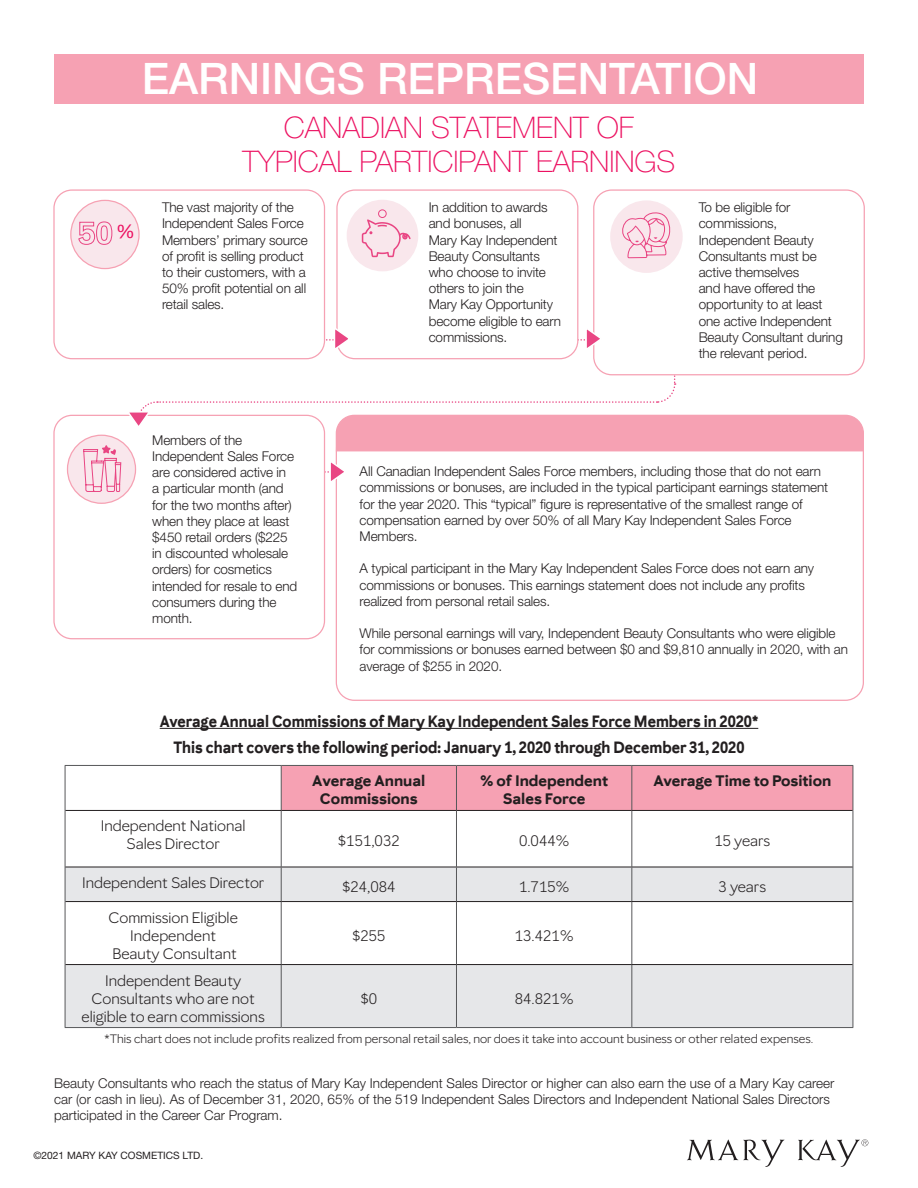
<style>
.page{position:relative;width:918px;height:1188px;background:#fff}
.page>*{position:absolute;margin:0;border:0;box-sizing:border-box;transform-origin:0 0}
.t1{font:500 43.5px "Helvetica Neue LT Std";color:#fff}
.t2{font:100 29.85px/34.2px "Helvetica Neue LT Std";color:#ec1161;text-align:center}
.t3{font:18.75px "Helvetica Neue LT Std";color:#ec1161}
.t4{font:700 16.2px/25.8px "Mary Kay Sans";color:#231f20;text-align:center;scale:.9 1}
.t5{font:15px/18px "Mary Kay Sans";color:#231f20;text-align:center}
.t6{font:700 15px/18px "Mary Kay Sans";color:#231f20;text-align:center}
.t7{font:300 13.5px/16.2px "Helvetica Neue LT Std";letter-spacing:-.01em;color:#231f20}
.t8{font:12px "Mary Kay Sans";color:#231f20}
.t9{font:10.2px "Helvetica Neue LT Std";color:#231f20}
</style>
<div class="page">
<div style="left:54px;top:54px;width:810px;height:50px;background:#f6a1b3"></div>
<div style="left:347px;top:200px;width:71px;height:71px;background:#f9e7ec;border-radius:50%"></div>
<hr style="left:160px;top:728px;width:598px;height:1px;background:#231f20">
<div style="left:282px;top:766px;width:571px;height:44px;background:#f6a1b3"></div>
<svg style="left:66px;top:868px;width:787px;height:159px;fill:#e6e7e9"></svg>
<hr style="left:65px;top:765px;width:216px;height:1px;background:#57585a">
<hr style="left:65px;top:766px;width:1px;height:44px;background:#57585a">
<hr style="left:281px;top:765px;width:175px;height:1px;background:#57585a">
<hr style="left:456px;top:765px;width:176px;height:1px;background:#57585a">
<hr style="left:632px;top:765px;width:221px;height:1px;background:#57585a">
<hr style="left:853px;top:766px;width:1px;height:44px;background:#57585a">
<hr style="left:65px;top:810px;width:1px;height:57px;background:#57585a">
<hr style="left:853px;top:810px;width:1px;height:57px;background:#57585a">
<hr style="left:65px;top:867px;width:1px;height:35px;background:#57585a">
<hr style="left:853px;top:867px;width:1px;height:35px;background:#57585a">
<hr style="left:65px;top:902px;width:1px;height:63px;background:#57585a">
<hr style="left:853px;top:902px;width:1px;height:63px;background:#57585a">
<hr style="left:65px;top:965px;width:1px;height:62px;background:#57585a">
<hr style="left:281px;top:965px;width:1px;height:62px;background:#57585a">
<hr style="left:456px;top:965px;width:1px;height:62px;background:#57585a">
<hr style="left:631px;top:965px;width:1px;height:62px;background:#57585a">
<hr style="left:853px;top:965px;width:1px;height:62px;background:#57585a">
<hr style="left:65px;top:1027px;width:216px;height:1px;background:#57585a">
<hr style="left:281px;top:1027px;width:175px;height:1px;background:#57585a">
<hr style="left:456px;top:1027px;width:176px;height:1px;background:#57585a">
<hr style="left:632px;top:1027px;width:221px;height:1px;background:#57585a">
<hr style="left:281px;top:766px;width:1px;height:44px;background:#57585a">
<hr style="left:456px;top:766px;width:1px;height:44px;background:#57585a">
<hr style="left:631px;top:766px;width:1px;height:44px;background:#57585a">
<hr style="left:65px;top:810px;width:216px;height:1px;background:#231f20">
<hr style="left:281px;top:810px;width:175px;height:1px;background:#231f20">
<hr style="left:456px;top:810px;width:176px;height:1px;background:#231f20">
<hr style="left:632px;top:810px;width:221px;height:1px;background:#231f20">
<hr style="left:281px;top:811px;width:1px;height:56px;background:#57585a">
<hr style="left:456px;top:811px;width:1px;height:56px;background:#57585a">
<hr style="left:631px;top:811px;width:1px;height:56px;background:#57585a">
<hr style="left:65px;top:867px;width:216px;height:1px;background:#231f20">
<hr style="left:281px;top:867px;width:175px;height:1px;background:#231f20">
<hr style="left:456px;top:867px;width:176px;height:1px;background:#231f20">
<hr style="left:632px;top:867px;width:221px;height:1px;background:#231f20">
<hr style="left:281px;top:867px;width:1px;height:34px;background:#57585a">
<hr style="left:456px;top:867px;width:1px;height:34px;background:#57585a">
<hr style="left:631px;top:867px;width:1px;height:34px;background:#57585a">
<hr style="left:65px;top:901px;width:216px;height:1px;background:#231f20">
<hr style="left:281px;top:901px;width:175px;height:1px;background:#231f20">
<hr style="left:456px;top:901px;width:176px;height:1px;background:#231f20">
<hr style="left:632px;top:901px;width:221px;height:1px;background:#231f20">
<hr style="left:281px;top:902px;width:1px;height:62px;background:#57585a">
<hr style="left:456px;top:902px;width:1px;height:62px;background:#57585a">
<hr style="left:631px;top:902px;width:1px;height:62px;background:#57585a">
<hr style="left:65px;top:964px;width:216px;height:1px;background:#231f20">
<hr style="left:281px;top:964px;width:175px;height:1px;background:#231f20">
<hr style="left:456px;top:964px;width:176px;height:1px;background:#231f20">
<hr style="left:632px;top:964px;width:221px;height:1px;background:#231f20">
<svg style="left:687px;top:1139px;width:98px;height:28px"></svg>
<svg style="left:798px;top:1139px;width:70px;height:28px"></svg>
<div style="left:71px;top:200px;width:68px;height:69px;background:#f9e7ec;border-radius:50%"></div>
<div style="left:610px;top:200px;width:73px;height:73px;background:#f9e7ec;border-radius:50%"></div>
<div style="left:68px;top:435px;width:68px;height:68px;background:#f9e7ec;border-radius:50%"></div>
<svg style="left:78px;top:212px;width:786px;height:478px"></svg>
<div style="left:378px;top:209px;width:9px;height:9px;border:1px solid #e94683;border-radius:50%"></div>
<h1 class="t1" style="left:142px;top:53px;width:618px">EARNINGS REPRESENTATION</h1>
<h3 class="t3" style="left:116px;top:220px;width:20px">%</h3>
<h2 class="t2" style="left:243px;top:110px;width:434px">CANADIAN STATEMENT OF<br>TYPICAL PARTICIPANT EARNINGS</h2>
<p class="t7" style="left:162px;top:199px;width:147px">The vast majority of the<br>Independent Sales Force<br>Members’ primary source of profit is selling product to their customers, with a<br>50% profit potential on all retail sales.</p>
<p class="t7" style="left:429px;top:199px;width:134px">In addition to awards and bonuses, all<br>Mary Kay Independent<br>Beauty Consultants who choose to invite others to join the<br>Mary Kay Opportunity become eligible to earn commissions.</p>
<p class="t7" style="left:699px;top:199px;width:146px">To be eligible for commissions,<br>Independent Beauty<br>Consultants must be active themselves<br>and have offered the opportunity to at least one active Independent<br>Beauty Consultant during the relevant period.</p>
<p class="t7" style="left:152px;top:432px;width:146px">Members of the<br>Independent Sales Force are considered active in<br>a particular month (and for the two months after) when they place at least $450 retail orders ($225 in discounted wholesale orders) for cosmetics intended for resale to end consumers during the month.</p>
<p class="t7" style="left:360px;top:463px;width:470px">All Canadian Independent Sales Force members, including those that do not earn commissions or bonuses, are included in the typical participant earnings statement for the year 2020. This “typical” figure is representative of the smallest range of compensation earned by over 50% of all Mary Kay Independent Sales Force Members.</p>
<p class="t7" style="left:360px;top:560px;width:456px">A typical participant in the Mary Kay Independent Sales Force does not earn any commissions or bonuses. This earnings statement does not include any profits realized from personal retail sales.</p>
<p class="t7" style="left:360px;top:625px;width:490px">While personal earnings will vary, Independent Beauty Consultants who were eligible for commissions or bonuses earned between $0 and $9,810 annually in 2020, with an average of $255 in 2020.</p>
<p class="t4" style="left:160px;top:708px;width:667px">Average Annual Commissions of Mary Kay Independent Sales Force Members in 2020*<br>This chart covers the following period: January 1, 2020 through December 31, 2020</p>
<p class="t6" style="left:312px;top:772px;width:115px">Average Annual<br>Commissions</p>
<p class="t6" style="left:480px;top:772px;width:130px">% of Independent<br>Sales Force</p>
<p class="t6" style="left:653px;top:772px;width:180px">Average Time to Position</p>
<p class="t5" style="left:101px;top:817px;width:146px">Independent National<br>Sales Director</p>
<p class="t5" style="left:338px;top:832px;width:63px">$151,032</p>
<p class="t5" style="left:519px;top:832px;width:52px">0.044%</p>
<p class="t5" style="left:714px;top:832px;width:57px">15 years</p>
<p class="t5" style="left:82px;top:874px;width:184px">Independent Sales Director</p>
<p class="t5" style="left:342px;top:877px;width:55px">$24,084</p>
<p class="t5" style="left:519px;top:877px;width:52px">1.715%</p>
<p class="t5" style="left:719px;top:877px;width:49px">3 years</p>
<p class="t5" style="left:108px;top:908px;width:131px">Commission Eligible<br>Independent<br>Beauty Consultant</p>
<p class="t5" style="left:352px;top:926px;width:35px">$255</p>
<p class="t5" style="left:515px;top:926px;width:60px">13.421%</p>
<p class="t5" style="left:82px;top:971px;width:185px">Independent Beauty<br>Consultants who are not eligible to earn commissions</p>
<p class="t5" style="left:360px;top:989px;width:18px">$0</p>
<p class="t5" style="left:515px;top:989px;width:60px">84.821%</p>
<p class="t8" style="left:105px;top:1031px;width:710px">*This chart does not include profits realized from personal retail sales, nor does it take into account business or other related expenses.</p>
<p class="t7" style="left:54px;top:1075px;width:782px">Beauty Consultants who reach the status of Mary Kay Independent Sales Director or higher can also earn the use of a Mary Kay career car (or cash in lieu). As of December 31, 2020, 65% of the 519 Independent Sales Directors and Independent National Sales Directors participated in the Career Car Program.</p>
<p class="t9" style="left:33px;top:1149px;width:171px">©2021 MARY KAY COSMETICS LTD.</p>
</div>
